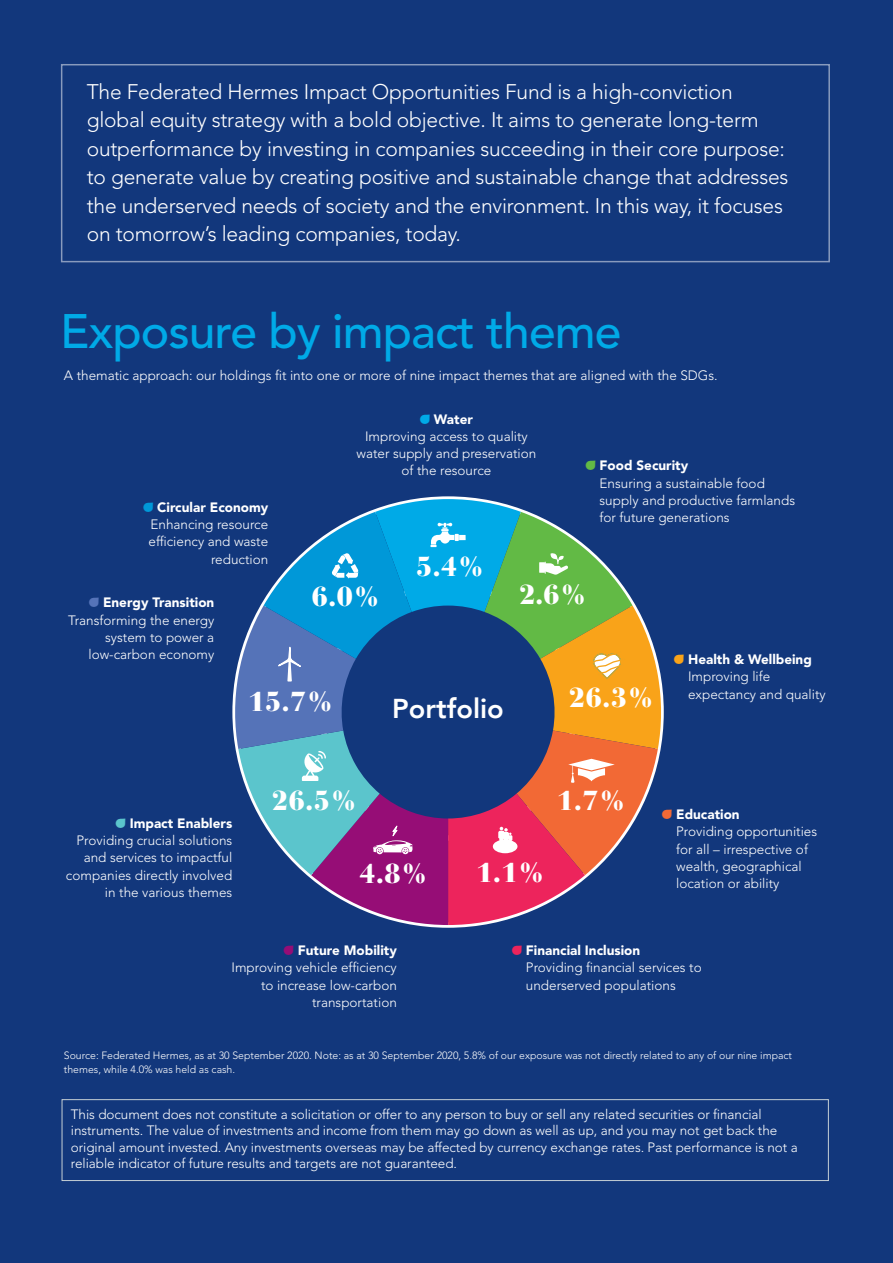
<style>
.page{position:relative;width:893px;height:1263px;background:#12377c}
.page>*{position:absolute;margin:0;border:0;box-sizing:border-box;transform-origin:0 0}
.t1{font:500 48px "Avenir LT Std";letter-spacing:-.02em;color:#00aae7}
.t2{font:900 27.3px "Bauer Bodoni Std";color:#fff}
.t3{font:800 27.3px "Avenir";color:#fff}
.t4{font:300 21px/28.5px "Avenir LT Std";letter-spacing:-.01em;color:#fff}
.t5{font:300 13.5px/17.2px "Avenir LT Std";color:#fff}
.t6{font:300 10.5px/13.5px "Avenir LT Std";color:#fff}
.s1{font-family:"Droplets";font-weight:400;font-size:16.5px;color:#0098d8}
.s2{font-weight:900}
.s3{font-family:"Droplets";font-weight:400;font-size:16.5px;color:#00aae7}
.s4{font-family:"Droplets";font-weight:400;font-size:16.5px;color:#62ba45}
.s5{font-family:"Droplets";font-weight:400;font-size:16.5px;color:#5573b8}
.s6{font-family:"Droplets";font-weight:400;font-size:16.5px;color:#f9a319}
.s7{font-family:"Droplets";font-weight:400;font-size:16.5px;color:#5bc5cc}
.s8{font-family:"Droplets";font-weight:400;font-size:16.5px;color:#f26935}
.s9{font-family:"Droplets";font-weight:400;font-size:16.5px;color:#960d76}
.s10{font-family:"Droplets";font-weight:400;font-size:16.5px;color:#ed245c}
</style>
<div class="page">
<div style="left:62px;top:1099px;width:767px;height:82px;border:1px solid #c5cfd5"></div>
<svg style="left:234px;top:499px;width:428px;height:426px"></svg>
<p class="t4" style="left:87px;top:77px;width:703px">The Federated Hermes Impact Opportunities Fund is a high-conviction global equity strategy with a bold objective. It aims to generate long-term outperformance by investing in companies succeeding in their core purpose: to generate value by creating positive and sustainable change that addresses the underserved needs of society and the environment. In this way, it focuses on tomorrow’s leading companies, today.</p>
<h1 class="t1" style="left:60px;top:303px;width:563px">Exposure by impact theme</h1>
<p class="t5" style="left:64px;top:367px;width:655px">A thematic approach: our holdings fit into one or more of nine impact themes that are aligned with the SDGs.</p>
<p class="t5" style="left:143px;top:499px;width:126px;text-align:right"><span class="s1">A</span> <span class="s2">Circular Economy<br></span>Enhancing resource efficiency and waste reduction</p>
<p class="t5" style="left:357px;top:410px;width:181px;text-align:center"><span class="s3">A</span> <span class="s2">Water<br></span>Improving access to quality water supply and preservation of the resource</p>
<h2 class="t2" style="left:416px;top:550px;width:70px">5.4%</h2>
<p class="t5" style="left:600px;top:457px;width:197px;text-indent:-14px"><span class="s4">A</span> <span class="s2">Food Security<br></span>Ensuring a sustainable food supply and productive farmlands for future generations</p>
<p class="t5" style="left:68px;top:594px;width:148px;text-align:right"><span class="s5">A</span> <span class="s2">Energy Transition<br></span>Transforming the energy system to power a low-carbon economy</p>
<h2 class="t2" style="left:311px;top:580px;width:70px">6.0%</h2>
<h2 class="t2" style="left:519px;top:578px;width:69px">2.6%</h2>
<h2 class="t2" style="left:248px;top:685px;width:87px">15.7%</h2>
<h2 class="t3" style="left:392px;top:687px;width:113px">Portfolio</h2>
<h2 class="t2" style="left:569px;top:681px;width:87px">26.3%</h2>
<p class="t5" style="left:688px;top:651px;width:139px;text-indent:-14px"><span class="s6">A</span> <span class="s2">Health &amp; Wellbeing<br></span>Improving life expectancy and quality</p>
<p class="t5" style="left:66px;top:815px;width:168px;text-align:right"><span class="s7">A</span> <span class="s2">Impact Enablers<br></span>Providing crucial solutions and services to impactful companies directly involved in the various themes</p>
<h2 class="t2" style="left:272px;top:783px;width:87px">26.5%</h2>
<h2 class="t2" style="left:359px;top:856px;width:70px">4.8%</h2>
<h2 class="t2" style="left:557px;top:783px;width:70px">1.7%</h2>
<h2 class="t2" style="left:476px;top:856px;width:70px">1.1%</h2>
<p class="t5" style="left:676px;top:806px;width:143px;text-indent:-14px"><span class="s8">A</span> <span class="s2">Education<br></span>Providing opportunities for all – irrespective of wealth, geographical location or ability</p>
<p class="t5" style="left:232px;top:942px;width:167px;text-align:right"><span class="s9">A</span> <span class="s2">Future Mobility<br></span>Improving vehicle efficiency to increase low-carbon transportation</p>
<p class="t5" style="left:526px;top:942px;width:177px;text-indent:-14px"><span class="s10">A</span> <span class="s2">Financial Inclusion<br></span>Providing financial services to underserved populations</p>
<p class="t6" style="left:64px;top:1049px;width:730px">Source: Federated Hermes, as at 30 September 2020. Note: as at 30 September 2020, 5.8% of our exposure was not directly related to any of our nine impact themes, while 4.0% was held as cash.</p>
<p class="t5" style="left:71px;top:1106px;width:728px;line-height:16.5px">This document does not constitute a solicitation or offer to any person to buy or sell any related securities or financial instruments. The value of investments and income from them may go down as well as up, and you may not get back the original amount invested. Any investments overseas may be affected by currency exchange rates. Past performance is not a reliable indicator of future results and targets are not guaranteed.</p>
</div>
